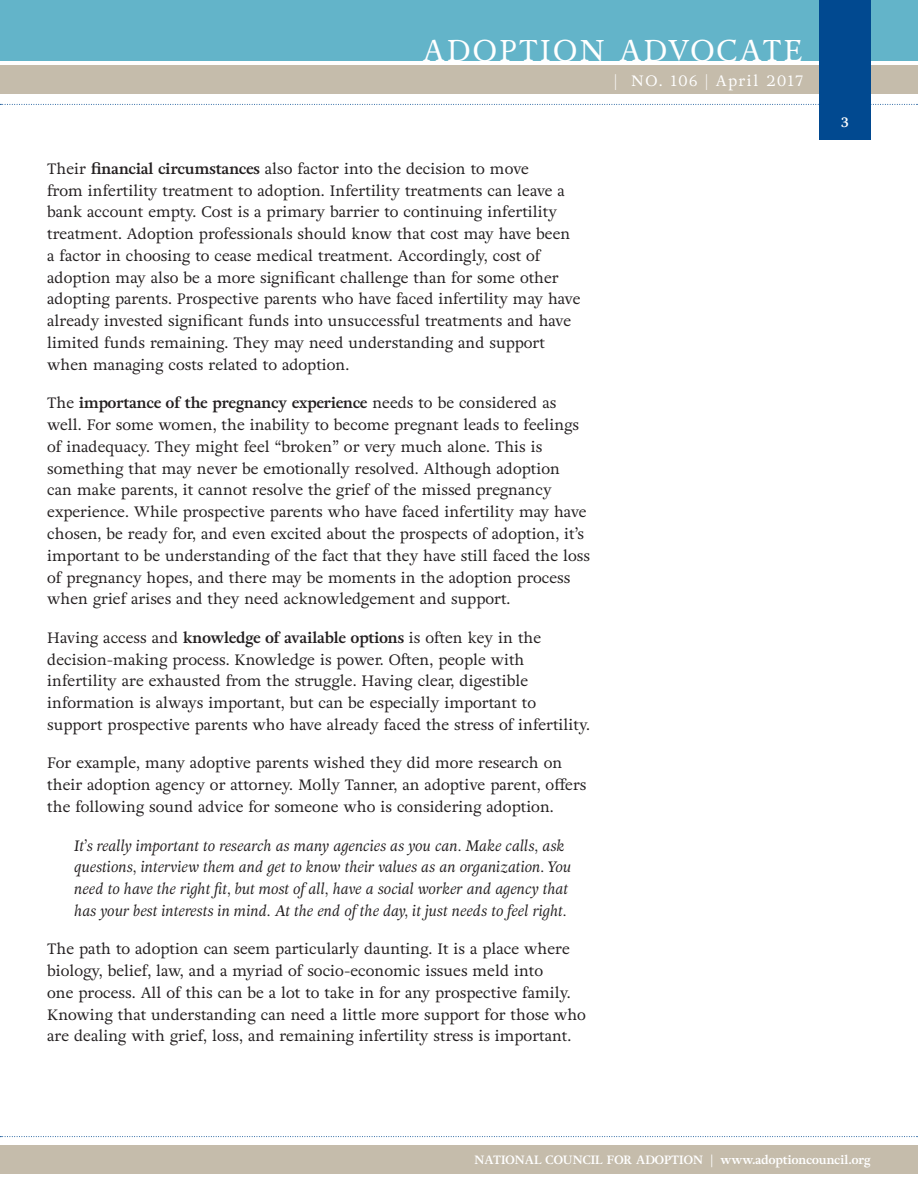
<style>
.page{position:relative;width:918px;height:1188px;background:#fff}
.page>*{position:absolute;margin:0;border:0;box-sizing:border-box;transform-origin:0 0}
.t1{font:30px "Adriane Text";letter-spacing:.07em;color:#fff}
.Body_Text{font:15px/21.8px "Adriane Text";color:#231f20}
.Body_Text-2{font:italic 15px/21.8px "Adriane Text";color:#231f20}
.t2{font:15px "Adriane Text";letter-spacing:.1em;color:#fff}
.t3{font:700 13.5px "Adriane Text";color:#fff}
.t4{font:700 12px "Adriane Text";color:#fff}
.s1{font-weight:700}
</style>
<div class="page">
<div style="left:0;top:0;width:918px;height:61px;background:#63b4c9"></div>
<div style="left:0;top:66px;width:918px;height:28px;background:#c5bcab"></div>
<div style="left:0;top:1145px;width:918px;height:29px;background:#c5bcab"></div>
<svg style="left:0;top:104px;width:918px;height:1px"></svg>
<svg style="left:0;top:1136px;width:918px;height:1px"></svg>
<div style="left:819px;top:0;width:52px;height:140px;background:#014990"></div>
<h1 class="t1" style="left:423px;top:32px;width:382px">ADOPTION ADVOCATE</h1>
<p class="t2" style="left:614px;top:71px;width:190px">| NO. 106 | April 2017</p>
<p class="Body_Text" style="left:47px;top:158px;width:535px">Their <span class="s1">financial circumstances</span> also factor into the decision to move<br>from infertility treatment to adoption. Infertility treatments can leave a bank account empty. Cost is a primary barrier to continuing infertility treatment. Adoption professionals should know that cost may have been a factor in choosing to cease medical treatment. Accordingly, cost of adoption may also be a more significant challenge than for some other adopting parents. Prospective parents who have faced infertility may have already invested significant funds into unsuccessful treatments and have limited funds remaining. They may need understanding and support when managing costs related to adoption.</p>
<p class="Body_Text" style="left:47px;top:392px;width:544px">The <span class="s1">importance of the pregnancy experience</span> needs to be considered as well. For some women, the inability to become pregnant leads to feelings of inadequacy. They might feel “broken” or very much alone. This is something that may never be emotionally resolved. Although adoption<br>can make parents, it cannot resolve the grief of the missed pregnancy experience. While prospective parents who have faced infertility may have chosen, be ready for, and even excited about the prospects of adoption, it’s important to be understanding of the fact that they have still faced the loss of pregnancy hopes, and there may be moments in the adoption process when grief arises and they need acknowledgement and support.</p>
<p class="Body_Text" style="left:47px;top:627px;width:544px">Having access and <span class="s1">knowledge of available options</span> is often key in the decision-making process. Knowledge is power. Often, people with infertility are exhausted from the struggle. Having clear, digestible information is always important, but can be especially important to support prospective parents who have already faced the stress of infertility.</p>
<p class="Body_Text" style="left:47px;top:753px;width:541px">For example, many adoptive parents wished they did more research on their adoption agency or attorney. Molly Tanner, an adoptive parent, offers the following sound advice for someone who is considering adoption.</p>
<p class="Body_Text-2" style="left:74px;top:835px;width:499px">It’s really important to research as many agencies as you can. Make calls, ask questions, interview them and get to know their values as an organization. You need to have the right fit, but most of all, have a social worker and agency that has your best interests in mind. At the end of the day, it just needs to feel right.</p>
<p class="Body_Text" style="left:47px;top:938px;width:540px">The path to adoption can seem particularly daunting. It is a place where biology, belief, law, and a myriad of socio-economic issues meld into<br>one process. All of this can be a lot to take in for any prospective family.<br>Knowing that understanding can need a little more support for those who are dealing with grief, loss, and remaining infertility stress is important.</p>
<p class="t3" style="left:841px;top:114px;width:9px">3</p>
<p class="t4" style="left:474px;top:1153px;width:398px">NATIONAL COUNCIL FOR ADOPTION | www.adoptioncouncil.org</p>
</div>
